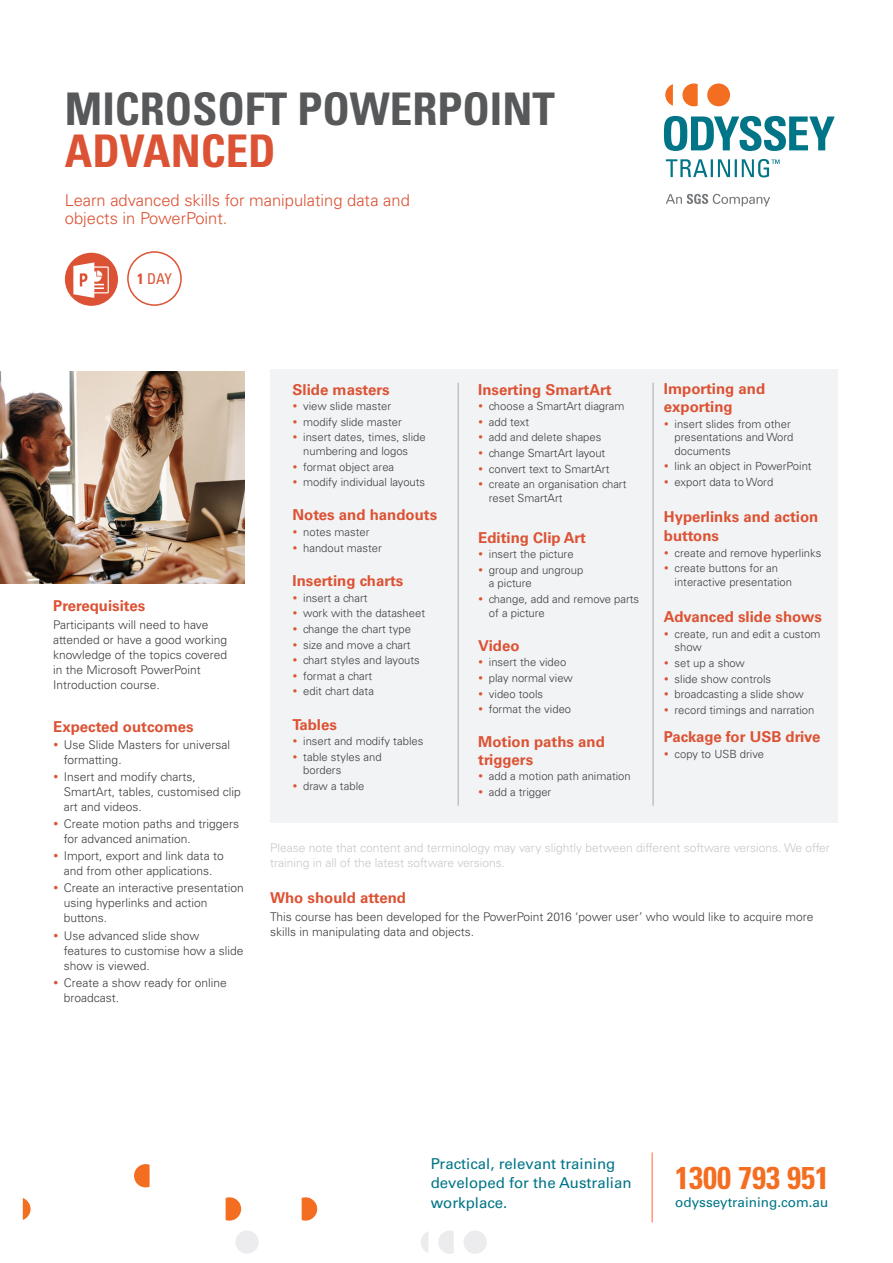
<style>
.page{position:relative;width:893px;height:1263px;background:#fff}
.page>*{position:absolute;margin:0;border:0;box-sizing:border-box;transform-origin:0 0}
.Course_Title{font:700 condensed 45px/42px "Univers";color:#57585a}
.t1{font:700 condensed 31.5px "Univers";color:#f36e21}
.Subheading{font:300 16.5px/18px "Univers";color:#dc5234}
.Topics_subhead{font:700 15px/18px "Univers";color:#dc5234}
.t2{font:15px/19.5px "Univers";color:#007587}
.Course_Title-2{font:condensed 14.85px "Univers";color:#dc5234}
.t3{font:13.5px "Univers";color:#007587}
.PROJECT_bullets{font:300 12px/15px "Univers";color:#3e3e3f}
.PROJECT_bullets-2{font:300 12px/15px "Univers";color:#c7c8ca}
.t4{font:300 11.25px/13.5px "Univers";color:#3e3e3f}
.s1{color:#dc5234}
.s2{font-weight:700}
</style>
<div class="page">
<svg style="left:302px;top:1197px;width:15px;height:23px"></svg>
<svg style="left:226px;top:1197px;width:15px;height:23px"></svg>
<svg style="left:23px;top:1198px;width:8px;height:22px"></svg>
<svg style="left:134px;top:1164px;width:16px;height:23px"></svg>
<div style="left:235px;top:1230px;width:24px;height:24px;background:#ececee;border-radius:50%"></div>
<svg style="left:421px;top:1232px;width:7px;height:21px"></svg>
<svg style="left:438px;top:1231px;width:16px;height:23px"></svg>
<div style="left:463px;top:1230px;width:24px;height:24px;background:#ececee;border-radius:50%"></div>
<hr style="left:652px;top:1152px;width:1px;height:70px;background:#f63">
<div style="left:270px;top:369px;width:568px;height:454px;background:#f2f3f4"></div>
<hr style="left:458px;top:383px;width:1px;height:423px;background:#a8a9ad">
<hr style="left:653px;top:383px;width:1px;height:423px;background:#a8a9ad">
<img style="left:0;top:371px;width:245px;height:212px">
<div style="left:127px;top:251px;width:55px;height:55px;border:2px solid #dc5234;border-radius:50%"></div>
<svg style="left:664px;top:116px;width:171px;height:35px"></svg>
<svg style="left:665px;top:84px;width:8px;height:22px"></svg>
<svg style="left:682px;top:83px;width:16px;height:23px"></svg>
<div style="left:707px;top:83px;width:23px;height:23px;background:#f36e21;border-radius:50%"></div>
<svg style="left:666px;top:194px;width:104px;height:12px"></svg>
<svg style="left:666px;top:159px;width:114px;height:18px"></svg>
<div style="left:65px;top:253px;width:53px;height:53px;background:#dc5234;border-radius:50%"></div>
<svg style="left:73px;top:262px;width:36px;height:36px"></svg>
<p class="Course_Title" style="left:65px;top:88px;width:492px">MICROSOFT POWERPOINT<br><span class="s1">ADVANCED</span></p>
<p class="Subheading" style="left:65px;top:191px;width:347px">Learn advanced skills for manipulating data and objects in PowerPoint.</p>
<p class="Course_Title-2" style="left:137px;top:269px;width:36px"><span class="s2">1</span> DAY</p>
<p class="Topics_subhead" style="left:53px;top:597px;width:94px">Prerequisites</p>
<p class="PROJECT_bullets" style="left:53px;top:617px;width:176px">Participants will need to have attended or have a good working knowledge of the topics covered in the Microsoft PowerPoint<br>Introduction course.</p>
<p class="Topics_subhead" style="left:53px;top:718px;width:142px">Expected outcomes</p>
<p class="PROJECT_bullets" style="left:64px;top:737px;width:168px">Use Slide Masters for universal formatting.</p>
<p class="PROJECT_bullets" style="left:64px;top:769px;width:178px">Insert and modify charts,<br>SmartArt, tables, customised clip art and videos.</p>
<p class="PROJECT_bullets" style="left:64px;top:816px;width:177px">Create motion paths and triggers for advanced animation.</p>
<p class="PROJECT_bullets" style="left:64px;top:849px;width:162px">Import, export and link data to and from other applications.</p>
<p class="PROJECT_bullets" style="left:64px;top:881px;width:182px">Create an interactive presentation using hyperlinks and action buttons.</p>
<p class="PROJECT_bullets" style="left:64px;top:928px;width:181px">Use advanced slide show features to customise how a slide show is viewed.</p>
<p class="PROJECT_bullets" style="left:64px;top:975px;width:164px">Create a show ready for online broadcast.</p>
<p class="Topics_subhead" style="left:293px;top:380px;width:99px">Slide masters</p>
<p class="t4" style="left:303px;top:399px;width:89px">view slide master</p>
<p class="t4" style="left:303px;top:415px;width:100px">modify slide master</p>
<p class="t4" style="left:303px;top:431px;width:124px">insert dates, times, slide numbering and logos</p>
<p class="t4" style="left:303px;top:460px;width:93px">format object area</p>
<p class="t4" style="left:303px;top:475px;width:124px">modify individual layouts</p>
<p class="Topics_subhead" style="left:293px;top:506px;width:146px">Notes and handouts</p>
<p class="t4" style="left:303px;top:525px;width:68px">notes master</p>
<p class="t4" style="left:303px;top:541px;width:80px">handout master</p>
<p class="Topics_subhead" style="left:293px;top:572px;width:112px">Inserting charts</p>
<p class="t4" style="left:303px;top:591px;width:66px">insert a chart</p>
<p class="t4" style="left:303px;top:606px;width:123px">work with the datasheet</p>
<p class="t4" style="left:303px;top:622px;width:109px">change the chart type</p>
<p class="t4" style="left:303px;top:638px;width:109px">size and move a chart</p>
<p class="t4" style="left:303px;top:653px;width:118px">chart styles and layouts</p>
<p class="t4" style="left:303px;top:669px;width:71px">format a chart</p>
<p class="t4" style="left:303px;top:685px;width:72px">edit chart data</p>
<p class="Topics_subhead" style="left:293px;top:715px;width:46px">Tables</p>
<p class="t4" style="left:303px;top:734px;width:122px">insert and modify tables</p>
<p class="t4" style="left:303px;top:750px;width:80px">table styles and borders</p>
<p class="t4" style="left:303px;top:779px;width:63px">draw a table</p>
<p class="Topics_subhead" style="left:478px;top:380px;width:135px">Inserting SmartArt</p>
<p class="t4" style="left:489px;top:399px;width:137px">choose a SmartArt diagram</p>
<p class="t4" style="left:489px;top:415px;width:42px">add text</p>
<p class="t4" style="left:489px;top:431px;width:114px">add and delete shapes</p>
<p class="t4" style="left:489px;top:446px;width:118px">change SmartArt layout</p>
<p class="t4" style="left:489px;top:462px;width:122px">convert text to SmartArt</p>
<p class="t4" style="left:489px;top:478px;width:139px">create an organisation chart reset SmartArt</p>
<p class="Topics_subhead" style="left:478px;top:528px;width:109px">Editing Clip Art</p>
<p class="t4" style="left:489px;top:548px;width:86px">insert the picture</p>
<p class="t4" style="left:489px;top:563px;width:96px">group and ungroup a picture</p>
<p class="t4" style="left:489px;top:592px;width:152px">change, add and remove parts of a picture</p>
<p class="Topics_subhead" style="left:478px;top:637px;width:43px">Video</p>
<p class="t4" style="left:489px;top:656px;width:79px">insert the video</p>
<p class="t4" style="left:489px;top:671px;width:85px">play normal view</p>
<p class="t4" style="left:489px;top:687px;width:56px">video tools</p>
<p class="t4" style="left:489px;top:703px;width:84px">format the video</p>
<p class="Topics_subhead" style="left:478px;top:733px;width:128px">Motion paths and triggers</p>
<p class="t4" style="left:489px;top:770px;width:143px">add a motion path animation</p>
<p class="t4" style="left:489px;top:785px;width:64px">add a trigger</p>
<p class="Topics_subhead" style="left:664px;top:380px;width:103px">Importing and exporting</p>
<p class="t4" style="left:675px;top:417px;width:120px">insert slides from other presentations and Word documents</p>
<p class="t4" style="left:675px;top:459px;width:139px">link an object in PowerPoint</p>
<p class="t4" style="left:675px;top:475px;width:100px">export data to Word</p>
<p class="Topics_subhead" style="left:664px;top:508px;width:156px;line-height:18.9px">Hyperlinks and action buttons</p>
<p class="t4" style="left:675px;top:546px;width:148px">create and remove hyperlinks</p>
<p class="t4" style="left:675px;top:562px;width:119px">create buttons for an interactive presentation</p>
<p class="Topics_subhead" style="left:664px;top:608px;width:159px">Advanced slide shows</p>
<p class="t4" style="left:675px;top:627px;width:148px">create, run and edit a custom show</p>
<p class="t4" style="left:675px;top:656px;width:72px">set up a show</p>
<p class="t4" style="left:675px;top:672px;width:98px">slide show controls</p>
<p class="t4" style="left:675px;top:687px;width:131px">broadcasting a slide show</p>
<p class="t4" style="left:675px;top:703px;width:141px">record timings and narration</p>
<p class="Topics_subhead" style="left:664px;top:728px;width:158px">Package for USB drive</p>
<p class="t4" style="left:675px;top:747px;width:91px">copy to USB drive</p>
<p class="PROJECT_bullets-2" style="left:270px;top:840px;width:561px">Please note that content and terminology may vary slightly between different software versions. We offer training in all of the latest software versions.</p>
<p class="Topics_subhead" style="left:270px;top:889px;width:138px">Who should attend</p>
<p class="PROJECT_bullets" style="left:270px;top:909px;width:545px">This course has been developed for the PowerPoint 2016 ‘power user’ who would like to acquire more skills in manipulating data and objects.</p>
<h3 class="t2" style="left:431px;top:1154px;width:202px">Practical, relevant training developed for the Australian workplace.</h3>
<h2 class="t1" style="left:675px;top:1158px;width:155px">1300 793 951</h2>
<p class="t3" style="left:675px;top:1194px;width:155px">odysseytraining.com.au</p>
</div>
